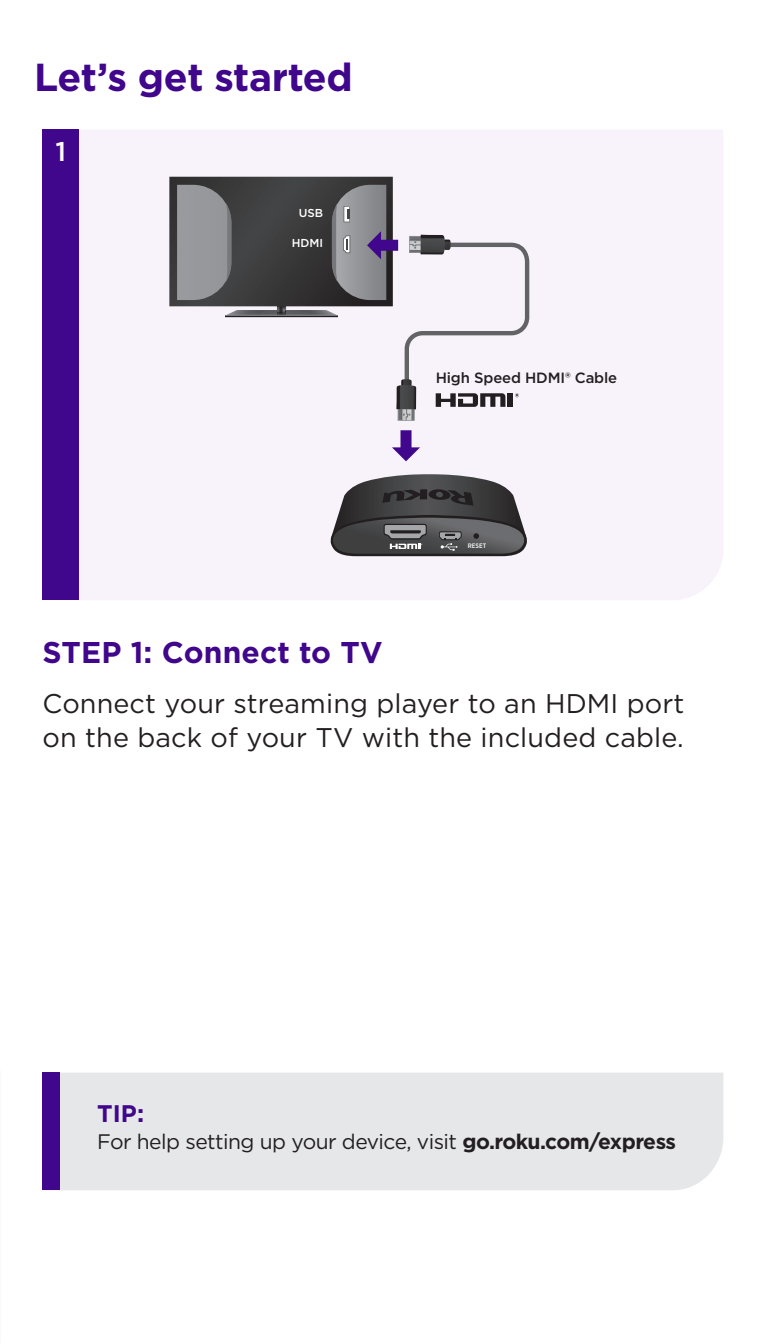
<style>
.page{position:relative;width:766px;height:1344px;background:#fff}
.page>*{position:absolute;margin:0;border:0;box-sizing:border-box;transform-origin:0 0}
.t1{font:700 39px "Gotham";letter-spacing:-.01em;color:#40068b}
.t2{font:700 30px "Gotham";letter-spacing:.005em;color:#40068b}
.t3{font:27px/34.5px "Gotham";letter-spacing:.005em;color:#231f20}
.t4{font:500 27px "Gotham";color:#fff}
.t5{font:700 24px "Gotham";color:#40068b}
.t6{font:21px "Gotham";letter-spacing:-.025em;color:#231f20}
.t7{font:500 14.7px "Gotham";letter-spacing:-.01em;color:#231f20}
.t8{font:500 11.4px "Gotham";color:#fff}
.t9{font:500 6.6px "Gotham Narrow";color:#fff}
.s1{font-weight:700}
</style>
<div class="page">
<div style="left:60px;top:1073px;width:663px;height:117px;background:#e6e7e9"></div>
<div style="left:43px;top:1072px;width:17px;height:118px;background:#40068b"></div>
<div style="left:79px;top:130px;width:644px;height:470px;background:#f8f2fa"></div>
<div style="left:43px;top:130px;width:36px;height:470px;background:#40068b"></div>
<svg style="left:329px;top:474px;width:199px;height:82px;background:#615f62"></svg>
<svg style="left:392px;top:430px;width:28px;height:31px"></svg>
<svg style="left:169px;top:177px;width:361px;height:243px"></svg>
<h1 class="t1" style="left:34px;top:51px;width:320px">Let’s get started</h1>
<p class="t4" style="left:55px;top:134px;width:12px">1</p>
<p class="t8" style="left:299px;top:206px;width:26px">USB</p>
<p class="t8" style="left:292px;top:235px;width:33px">HDMI</p>
<p class="t7" style="left:435px;top:368px;width:183px">High Speed HDMI® Cable</p>
<p class="t9" style="left:467px;top:542px;width:20px">RESET</p>
<p class="t2" style="left:43px;top:632px;width:341px">STEP 1: Connect to TV</p>
<p class="t3" style="left:43px;top:685px;width:643px">Connect your streaming player to an HDMI port on the back of your TV with the included cable.</p>
<p class="t5" style="left:97px;top:1098px;width:49px">TIP:</p>
<p class="t6" style="left:97px;top:1128px;width:580px">For help setting up your device, visit <span class="s1">go.roku.com/express</span></p>
</div>
